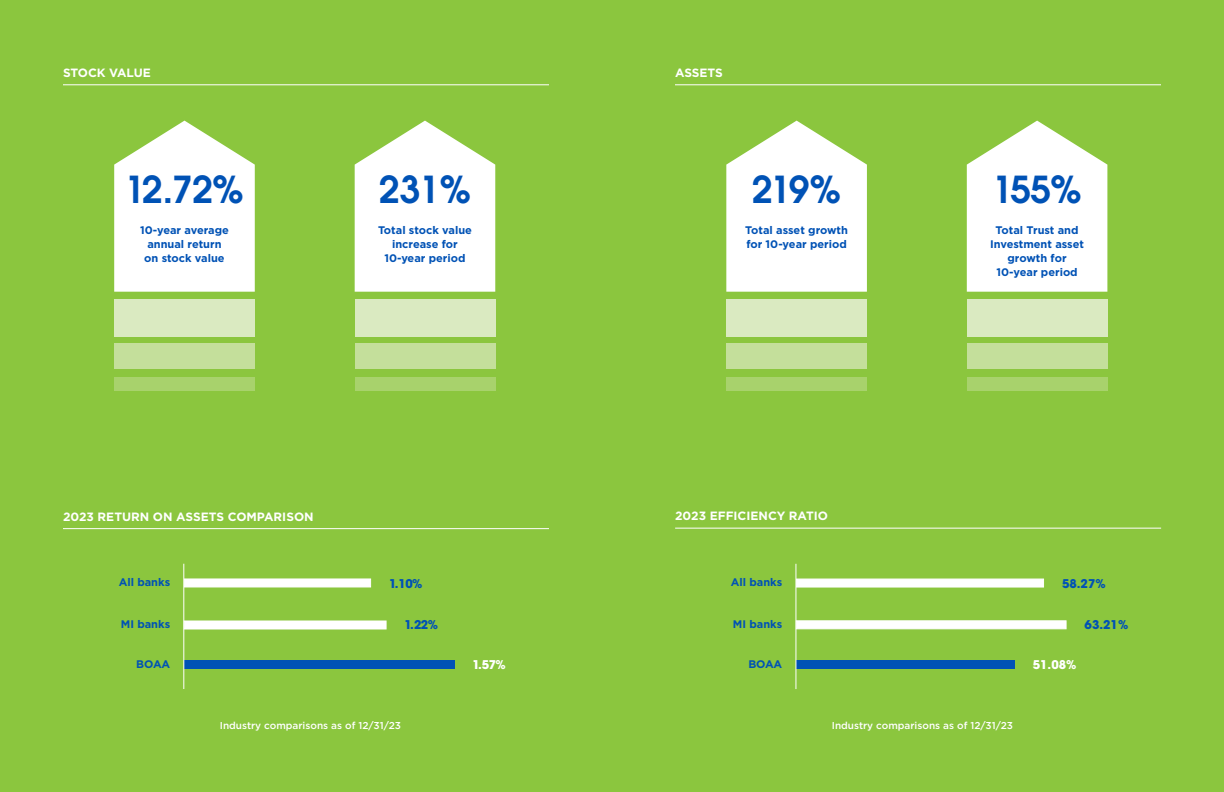
<style>
.page{position:relative;width:1224px;height:792px;background:#8bc63e}
.page>*{position:absolute;margin:0;border:0;box-sizing:border-box;transform-origin:0 0}
.t1{font:600 37px "Avant Garde";letter-spacing:-.04em;color:#0052b5}
.t2{font:700 12px "Gotham";color:#fff}
.t3{font:700 12px "Avant Garde";color:#0052b5}
.t4{font:700 12px "Avant Garde";color:#fff}
.t5{font:700 11px/14px "Gotham";color:#0052b5;text-align:center}
.t6{font:500 10px "Gotham";color:#fff}
</style>
<div class="page">
<svg style="left:355px;top:121px;width:140px;height:171px;background:#f0f7e6"></svg>
<div style="left:355px;top:299px;width:140px;height:37px;background:#daeac1"></div>
<div style="left:355px;top:343px;width:140px;height:26px;background:#c4df9b"></div>
<div style="left:355px;top:377px;width:140px;height:14px;background:#a8d26c"></div>
<hr style="left:63px;top:84px;width:486px;height:1px;background:#fff">
<hr style="left:63px;top:528px;width:486px;height:1px;background:#fff">
<div style="left:184px;top:578px;width:187px;height:9px;background:#fff;border:1px solid #fff"></div>
<div style="left:184px;top:620px;width:203px;height:10px;background:#fff;border:1px solid #fff"></div>
<div style="left:184px;top:660px;width:270px;height:9px;background:#0052b5"></div>
<svg style="left:967px;top:121px;width:140px;height:171px;background:#f0f7e6"></svg>
<div style="left:967px;top:299px;width:140px;height:37px;background:#daeac1"></div>
<div style="left:967px;top:343px;width:140px;height:26px;background:#c4df9b"></div>
<div style="left:967px;top:377px;width:140px;height:14px;background:#a8d26c"></div>
<svg style="left:726px;top:121px;width:141px;height:171px;background:#eff7e5"></svg>
<svg style="left:114px;top:121px;width:141px;height:171px;background:#eff7e5"></svg>
<div style="left:726px;top:299px;width:141px;height:37px;background:#daeac1"></div>
<div style="left:114px;top:299px;width:141px;height:37px;background:#daeac1"></div>
<div style="left:726px;top:343px;width:141px;height:26px;background:#c4df9b"></div>
<div style="left:114px;top:343px;width:141px;height:26px;background:#c4df9b"></div>
<div style="left:726px;top:377px;width:141px;height:14px;background:#a8d26c"></div>
<div style="left:114px;top:377px;width:141px;height:14px;background:#a8d26c"></div>
<hr style="left:184px;top:564px;width:1px;height:125px;background:#fff">
<hr style="left:675px;top:84px;width:486px;height:1px;background:#fff">
<hr style="left:675px;top:528px;width:486px;height:1px;background:#fff">
<div style="left:796px;top:579px;width:248px;height:9px;background:#fff;border:1px solid #fff"></div>
<div style="left:796px;top:620px;width:271px;height:9px;background:#fff;border:1px solid #fff"></div>
<div style="left:796px;top:660px;width:219px;height:9px;background:#0052b5"></div>
<hr style="left:796px;top:564px;width:1px;height:125px;background:#fff">
<p class="t2" style="left:63px;top:65px;width:89px">STOCK VALUE</p>
<p class="t2" style="left:675px;top:65px;width:49px">ASSETS</p>
<h1 class="t1" style="left:125px;top:166px;width:121px">12.72%</h1>
<h1 class="t1" style="left:752px;top:166px;width:91px">219%</h1>
<p class="t5" style="left:140px;top:223px;width:90px">10-year average annual return on stock value</p>
<p class="t5" style="left:745px;top:223px;width:104px;text-align:left">Total asset growth for 10-year period</p>
<h1 class="t1" style="left:379px;top:166px;width:94px">231%</h1>
<h1 class="t1" style="left:992px;top:166px;width:91px">155%</h1>
<p class="t5" style="left:378px;top:223px;width:95px">Total stock value increase for<br>10-year period</p>
<p class="t5" style="left:990px;top:223px;width:95px">Total Trust and<br>Investment asset growth for<br>10-year period</p>
<p class="t2" style="left:63px;top:509px;width:252px">2023 RETURN ON ASSETS COMPARISON</p>
<p class="t2" style="left:675px;top:508px;width:154px">2023 EFFICIENCY RATIO</p>
<p class="t5" style="left:119px;top:575px;width:53px">All banks</p>
<p class="t5" style="left:121px;top:617px;width:51px">MI banks</p>
<p class="t5" style="left:136px;top:657px;width:35px">BOAA</p>
<p class="t3" style="left:389px;top:575px;width:35px">1.10%</p>
<p class="t3" style="left:405px;top:617px;width:35px">1.22%</p>
<p class="t4" style="left:472px;top:657px;width:35px">1.57%</p>
<p class="t5" style="left:731px;top:575px;width:53px">All banks</p>
<p class="t5" style="left:733px;top:617px;width:51px">MI banks</p>
<p class="t5" style="left:748px;top:657px;width:35px">BOAA</p>
<p class="t3" style="left:1062px;top:575px;width:45px">58.27%</p>
<p class="t3" style="left:1085px;top:617px;width:45px">63.21%</p>
<p class="t4" style="left:1033px;top:657px;width:45px">51.08%</p>
<p class="t6" style="left:220px;top:719px;width:183px">Industry comparisons as of 12/31/23</p>
<p class="t6" style="left:832px;top:719px;width:183px">Industry comparisons as of 12/31/23</p>
</div>
